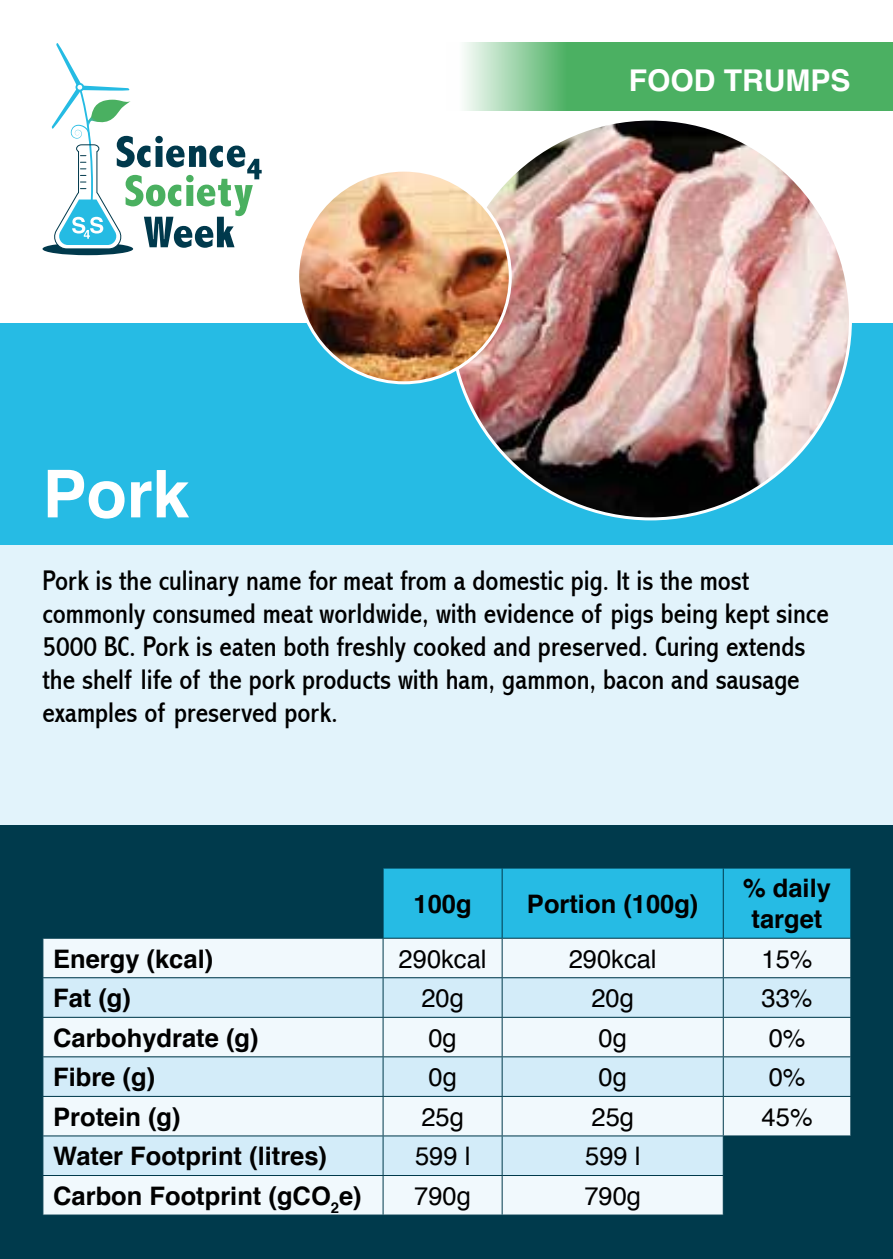
<style>
.page{position:relative;width:893px;height:1259px;background:#fff}
.page>*{position:absolute;margin:0;border:0;box-sizing:border-box;transform-origin:0 0}
.t1{font:700 66px "Helvetica";color:#fff}
.t2{font:700 30px "Helvetica";color:#fff}
.t3{font:condensed 28.5px/33px "Abadi";color:#000}
.t4{font:700 25.5px/30.6px "Helvetica";color:#000;text-align:center}
.t5{font:25.5px "Helvetica";color:#000}
</style>
<div class="page">
<div style="left:0;top:544px;width:893px;height:281px;background:#e2f3fb"></div>
<div style="left:0;top:323px;width:893px;height:221px;background:#26bbe4"></div>
<div style="left:0;top:825px;width:893px;height:434px;background:#003a4c"></div>
<div style="left:43px;top:243px;width:90px;height:12px;background:#00394c;border-radius:50%"></div>
<svg style="left:50px;top:43px;width:212px;height:207px"></svg>
<svg style="left:464px;top:43px;width:429px;height:68px;fill:#4bb062"></svg>
<div style="left:384px;top:868px;width:466px;height:69px;background:#26bbe4"></div>
<svg style="left:43px;top:938px;width:807px;height:276px;fill:#f1f9fd"></svg>
<svg style="left:43px;top:978px;width:807px;height:197px;fill:#d3ecf9"></svg>
<hr style="left:383px;top:938px;width:1px;height:39px;background:#003a4c">
<hr style="left:502px;top:938px;width:1px;height:39px;background:#003a4c">
<hr style="left:723px;top:938px;width:1px;height:39px;background:#003a4c">
<hr style="left:383px;top:977px;width:119px;height:1px;background:#003a4c">
<hr style="left:383px;top:978px;width:1px;height:39px;background:#003a4c">
<hr style="left:502px;top:977px;width:221px;height:1px;background:#003a4c">
<hr style="left:502px;top:978px;width:1px;height:39px;background:#003a4c">
<hr style="left:723px;top:977px;width:128px;height:1px;background:#003a4c">
<hr style="left:723px;top:978px;width:1px;height:39px;background:#003a4c">
<hr style="left:383px;top:1016px;width:119px;height:1px;background:#003a4c">
<hr style="left:383px;top:1017px;width:1px;height:39px;background:#003a4c">
<hr style="left:502px;top:1016px;width:221px;height:1px;background:#003a4c">
<hr style="left:502px;top:1017px;width:1px;height:39px;background:#003a4c">
<hr style="left:723px;top:1016px;width:128px;height:1px;background:#003a4c">
<hr style="left:723px;top:1017px;width:1px;height:39px;background:#003a4c">
<hr style="left:383px;top:1056px;width:119px;height:1px;background:#003a4c">
<hr style="left:383px;top:1057px;width:1px;height:39px;background:#003a4c">
<hr style="left:502px;top:1056px;width:221px;height:1px;background:#003a4c">
<hr style="left:502px;top:1057px;width:1px;height:39px;background:#003a4c">
<hr style="left:723px;top:1056px;width:128px;height:1px;background:#003a4c">
<hr style="left:723px;top:1057px;width:1px;height:39px;background:#003a4c">
<hr style="left:383px;top:1096px;width:119px;height:1px;background:#003a4c">
<hr style="left:383px;top:1096px;width:1px;height:39px;background:#003a4c">
<hr style="left:502px;top:1096px;width:221px;height:1px;background:#003a4c">
<hr style="left:502px;top:1096px;width:1px;height:39px;background:#003a4c">
<hr style="left:723px;top:1096px;width:128px;height:1px;background:#003a4c">
<hr style="left:723px;top:1096px;width:1px;height:39px;background:#003a4c">
<hr style="left:383px;top:1135px;width:119px;height:1px;background:#003a4c">
<hr style="left:383px;top:1136px;width:1px;height:39px;background:#003a4c">
<hr style="left:502px;top:1135px;width:221px;height:1px;background:#003a4c">
<hr style="left:502px;top:1136px;width:1px;height:39px;background:#003a4c">
<hr style="left:723px;top:1135px;width:128px;height:1px;background:#003a4c">
<hr style="left:723px;top:1136px;width:1px;height:39px;background:#003a4c">
<hr style="left:383px;top:1175px;width:119px;height:1px;background:#003a4c">
<hr style="left:383px;top:1175px;width:1px;height:39px;background:#003a4c">
<hr style="left:502px;top:1175px;width:221px;height:1px;background:#003a4c">
<hr style="left:502px;top:1175px;width:1px;height:39px;background:#003a4c">
<hr style="left:723px;top:1175px;width:128px;height:1px;background:#003a4c">
<hr style="left:723px;top:1175px;width:1px;height:39px;background:#003a4c">
<hr style="left:502px;top:868px;width:1px;height:70px;background:#003a4c">
<hr style="left:723px;top:868px;width:1px;height:70px;background:#003a4c">
<hr style="left:43px;top:977px;width:340px;height:1px;background:#003a4c">
<hr style="left:43px;top:1016px;width:340px;height:1px;background:#003a4c">
<hr style="left:43px;top:1056px;width:340px;height:1px;background:#003a4c">
<hr style="left:43px;top:1096px;width:340px;height:1px;background:#003a4c">
<hr style="left:43px;top:1135px;width:340px;height:1px;background:#003a4c">
<hr style="left:43px;top:1175px;width:340px;height:1px;background:#003a4c">
<img style="left:451px;top:119px;width:399px;height:400px;border-radius:200px">
<img style="left:298px;top:170px;width:212px;height:213px;border-radius:106px">
<h1 class="t1" style="left:43px;top:441px;width:148px">Pork</h1>
<p class="t2" style="left:629px;top:56px;width:223px">FOOD TRUMPS</p>
<p class="t3" style="left:43px;top:564px;width:788px">Pork is the culinary name for meat from a domestic pig. It is the most commonly consumed meat worldwide, with evidence of pigs being kept since 5000 BC. Pork is eaten both freshly cooked and preserved. Curing extends the shelf life of the pork products with ham, gammon, bacon and sausage examples of preserved pork.</p>
<p class="t4" style="left:414px;top:888px;width:60px">100g</p>
<p class="t4" style="left:527px;top:888px;width:173px">Portion (100g)</p>
<p class="t4" style="left:743px;top:873px;width:89px">% daily target</p>
<p class="t4" style="left:53px;top:943px;width:162px">Energy (kcal)</p>
<p class="t5" style="left:399px;top:939px;width:89px">290kcal</p>
<p class="t5" style="left:569px;top:939px;width:89px">290kcal</p>
<p class="t5" style="left:761px;top:939px;width:53px">15%</p>
<p class="t4" style="left:53px;top:983px;width:79px">Fat (g)</p>
<p class="t5" style="left:421px;top:978px;width:44px">20g</p>
<p class="t5" style="left:591px;top:978px;width:44px">20g</p>
<p class="t5" style="left:761px;top:978px;width:53px">33%</p>
<p class="t4" style="left:53px;top:1022px;width:207px">Carbohydrate (g)</p>
<p class="t5" style="left:428px;top:1018px;width:30px">0g</p>
<p class="t5" style="left:599px;top:1018px;width:30px">0g</p>
<p class="t5" style="left:769px;top:1018px;width:38px">0%</p>
<p class="t4" style="left:53px;top:1062px;width:103px">Fibre (g)</p>
<p class="t5" style="left:428px;top:1057px;width:30px">0g</p>
<p class="t5" style="left:599px;top:1057px;width:30px">0g</p>
<p class="t5" style="left:769px;top:1057px;width:38px">0%</p>
<p class="t4" style="left:53px;top:1101px;width:129px">Protein (g)</p>
<p class="t5" style="left:421px;top:1097px;width:44px">25g</p>
<p class="t5" style="left:591px;top:1097px;width:44px">25g</p>
<p class="t5" style="left:762px;top:1097px;width:53px">45%</p>
<p class="t4" style="left:53px;top:1141px;width:275px">Water Footprint (litres)</p>
<p class="t5" style="left:415px;top:1136px;width:57px">599 l</p>
<p class="t5" style="left:585px;top:1136px;width:57px">599 l</p>
<p class="t4" style="left:53px;top:1180px;width:310px">Carbon Footprint (gCO<sub>2</sub>e)</p>
<p class="t5" style="left:414px;top:1176px;width:58px">790g</p>
<p class="t5" style="left:584px;top:1176px;width:58px">790g</p>
</div>
